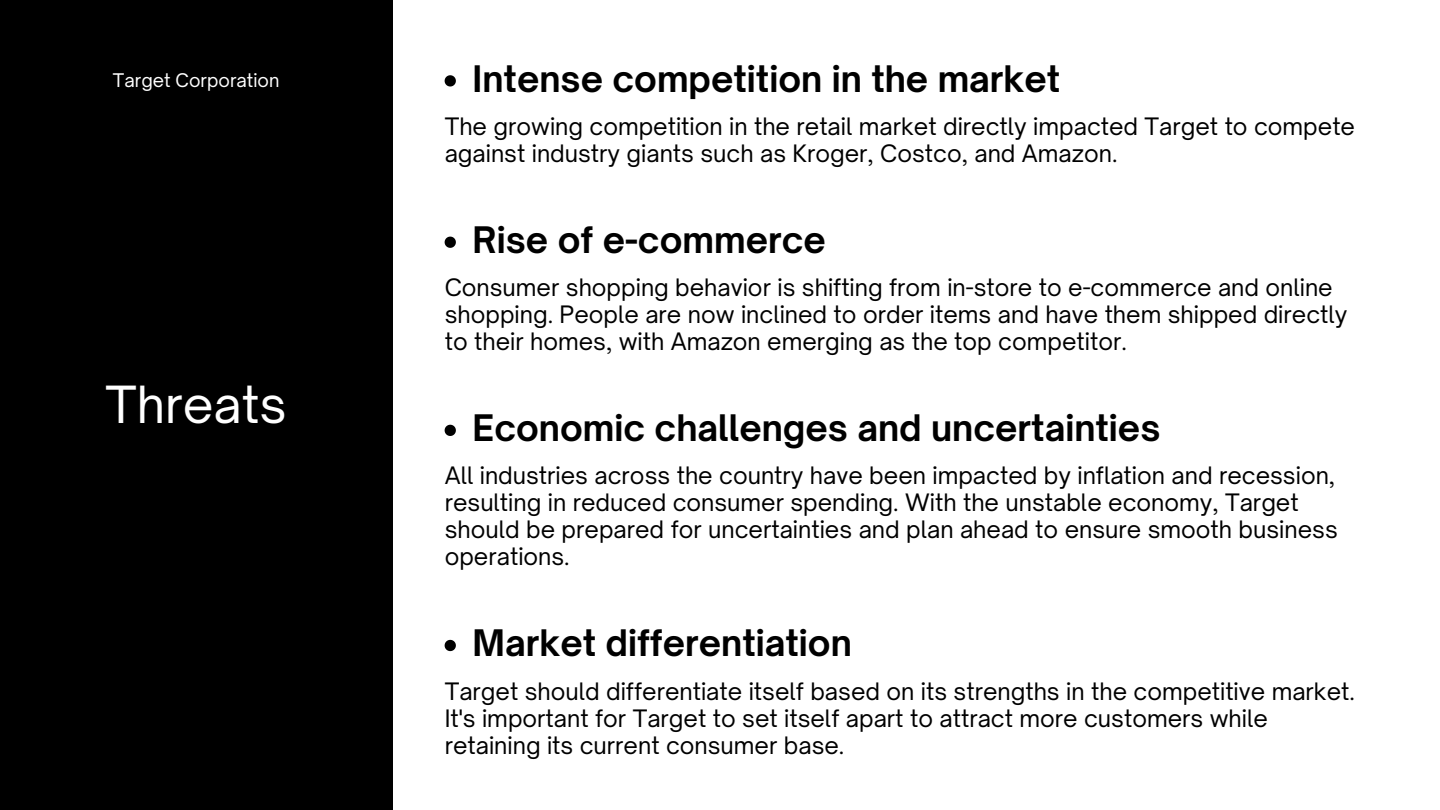
<style>
.page{position:relative;width:1440px;height:810px;background:#fff}
.page>*{position:absolute;margin:0;border:0;box-sizing:border-box;transform-origin:0 0}
.t1{font:49px "Open Sauce One";color:#fff}
.t2{font:700 35px "Open Sauce One";color:#000}
.t3{font:23px/27px "Open Sauce One";color:#000}
.t4{font:18px "Open Sauce One";color:#fff}
</style>
<div class="page">
<div style="left:0;top:0;width:392px;height:810px;background:#000"></div>
<svg style="left:445px;top:75px;width:11px;height:12px"></svg>
<svg style="left:445px;top:237px;width:11px;height:11px"></svg>
<svg style="left:445px;top:425px;width:11px;height:11px"></svg>
<svg style="left:445px;top:640px;width:11px;height:11px"></svg>
<h1 class="t4" style="left:113px;top:69px;width:168px">Target Corporation</h1>
<p class="t1" style="left:106px;top:374px;width:183px">Threats</p>
<h3 class="t2" style="left:473px;top:57px;width:589px">Intense competition in the market</h3>
<p class="t3" style="left:445px;top:113px;width:912px">The growing competition in the retail market directly impacted Target to compete against industry giants such as Kroger, Costco, and Amazon.</p>
<h3 class="t2" style="left:473px;top:218px;width:355px">Rise of e-commerce</h3>
<p class="t3" style="left:445px;top:274px;width:904px">Consumer shopping behavior is shifting from in-store to e-commerce and online shopping. People are now inclined to order items and have them shipped directly to their homes, with Amazon emerging as the top competitor.</p>
<h3 class="t2" style="left:473px;top:406px;width:689px">Economic challenges and uncertainties</h3>
<p class="t3" style="left:445px;top:462px;width:895px">All industries across the country have been impacted by inflation and recession, resulting in reduced consumer spending. With the unstable economy, Target should be prepared for uncertainties and plan ahead to ensure smooth business operations.</p>
<h3 class="t2" style="left:473px;top:621px;width:381px">Market differentiation</h3>
<p class="t3" style="left:445px;top:677px;width:912px">Target should differentiate itself based on its strengths in the competitive market.<br>It's important for Target to set itself apart to attract more customers while retaining its current consumer base.</p>
</div>
